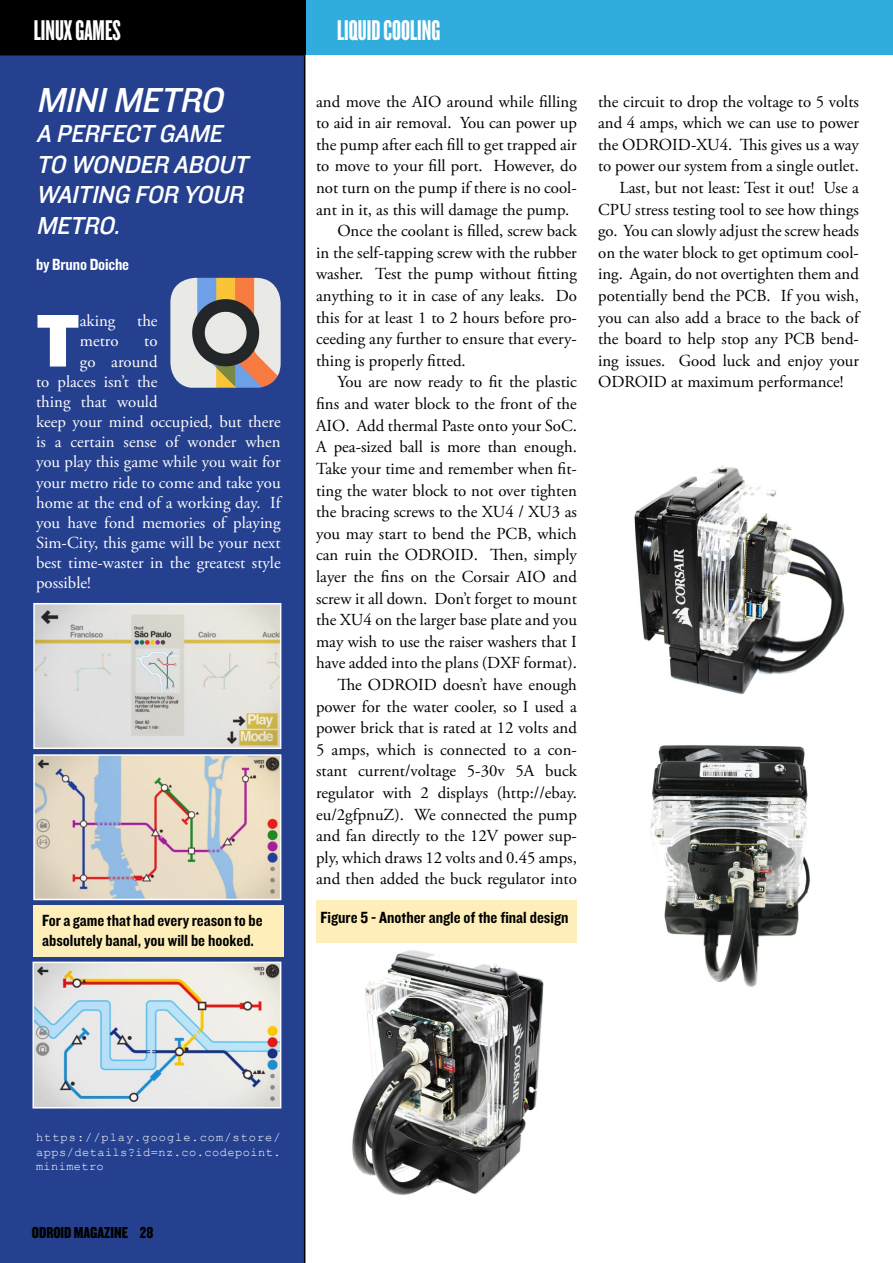
<style>
.page{position:relative;width:893px;height:1263px;background:#fff}
.page>*{position:absolute;margin:0;border:0;box-sizing:border-box;transform-origin:0 0}
.t1{font:77.4px "Knockout HTF71 Full Middlewt";color:#fff}
.t2{font:italic 36px "Knockout HTF31 Junior Middlewt";color:#fff}
.t3{font:29.7px "Knockout HTF67 Full Bantamwt";color:#fff}
.t4{font:italic 25.5px "Knockout HTF31 Junior Middlewt";color:#fff}
.t5{font:16.8px "Adobe Garamond Pro";color:#000}
.t6{font:16.8px "Adobe Garamond Pro";color:#fff}
.t7{font:16.8px/20.1px "Knockout HTF50 Welterweight";color:#000}
.t8{font:16.8px "Knockout HTF50 Welterweight";letter-spacing:-.01em;color:#fff}
.t9{font:16.5px "Knockout HTF69 Full Liteweight";color:#000}
.t10{font:12px/14.4px "Courier New";letter-spacing:.04em;color:#fff;text-align:justify}
</style>
<div class="page">
<img style="left:316px;top:942px;width:261px;height:253px">
<div style="left:316px;top:900px;width:261px;height:42px;background:#fdeeba"></div>
<img style="left:634px;top:466px;width:211px;height:229px">
<img style="left:650px;top:745px;width:160px;height:242px">
<div style="left:305px;top:0;width:588px;height:54px;background:#31addd"></div>
<div style="left:0;top:54px;width:305px;height:1209px;background:#25408f"></div>
<div style="left:0;top:0;width:305px;height:54px;background:#000"></div>
<img style="left:170px;top:278px;width:111px;height:110px">
<img style="left:36px;top:606px;width:242px;height:140px">
<div style="left:33px;top:603px;width:248px;height:146px;border:2px solid #fff"></div>
<img style="left:36px;top:757px;width:242px;height:140px">
<div style="left:33px;top:754px;width:248px;height:146px;border:2px solid #fff"></div>
<div style="left:33px;top:905px;width:251px;height:52px;background:#fdeeba"></div>
<img style="left:36px;top:964px;width:242px;height:141px">
<div style="left:33px;top:961px;width:248px;height:147px;border:2px solid #fff"></div>
<h3 class="t3" style="left:34px;top:15px;width:89px">LINUX GAMES</h3>
<h3 class="t3" style="left:337px;top:15px;width:105px">LIQUID COOLING</h3>
<h2 class="t2" style="left:36px;top:80px;width:127px">MINI METRO</h2>
<h3 class="t4" style="left:36px;top:120px;width:50px">A PERFECT</h3>
<h3 class="t4" style="left:159px;top:120px;width:18px">GAME</h3>
<h3 class="t4" style="left:36px;top:151px;width:104px">TO WONDER</h3>
<h3 class="t4" style="left:173px;top:151px;width:70px">ABOUT</h3>
<h3 class="t4" style="left:36px;top:181px;width:115px">WAITING FOR</h3>
<h3 class="t4" style="left:183px;top:181px;width:55px">YOUR</h3>
<h3 class="t4" style="left:36px;top:212px;width:17px">METRO</h3>
<h3 class="t4" style="left:113px;top:212px;width:14px">.</h3>
<p class="t8" style="left:36px;top:256px;width:95px">by Bruno Doiche</p>
<h1 class="t1" style="left:36px;top:299px;width:45px">T</h1>
<p class="t6" style="left:80px;top:311px;width:37px">aking</p>
<p class="t6" style="left:137px;top:311px;width:22px">the</p>
<p class="t6" style="left:80px;top:331px;width:40px">metro</p>
<p class="t6" style="left:144px;top:331px;width:15px">to</p>
<p class="t6" style="left:80px;top:351px;width:79px">go around</p>
<p class="t6" style="left:36px;top:371px;width:123px">to places isn’t the</p>
<p class="t6" style="left:36px;top:391px;width:123px">thing that would</p>
<p class="t6" style="left:36px;top:412px;width:246px">keep your mind occupied, but there</p>
<p class="t6" style="left:36px;top:432px;width:246px">is a certain sense of wonder when</p>
<p class="t6" style="left:36px;top:452px;width:246px">you play this game while you wait for</p>
<p class="t6" style="left:36px;top:472px;width:246px">your metro ride to come and take you</p>
<p class="t6" style="left:36px;top:492px;width:246px">home at the end of a working day. If</p>
<p class="t6" style="left:36px;top:512px;width:246px">you have fond memories of playing</p>
<p class="t6" style="left:36px;top:533px;width:246px">Sim-City, this game will be your next</p>
<p class="t6" style="left:36px;top:553px;width:246px">best time-waster in the greatest style</p>
<p class="t6" style="left:36px;top:573px;width:56px">possible!</p>
<p class="t7" style="left:42px;top:911px;width:222px">For a game that had every reason to be absolutely banal, you will be hooked.</p>
<p class="t5" style="left:316px;top:91px;width:262px">and move the AIO around while filling</p>
<p class="t5" style="left:316px;top:113px;width:262px">to aid in air removal. You can power up</p>
<p class="t5" style="left:316px;top:134px;width:262px">the pump after each fill to get trapped air</p>
<p class="t5" style="left:316px;top:156px;width:262px">to move to your fill port. However, do</p>
<p class="t5" style="left:316px;top:178px;width:262px">not turn on the pump if there is no cool-</p>
<p class="t5" style="left:316px;top:199px;width:255px">ant in it, as this will damage the pump.</p>
<p class="t5" style="left:337px;top:221px;width:241px">Once the coolant is filled, screw back</p>
<p class="t5" style="left:316px;top:242px;width:262px">in the self-tapping screw with the rubber</p>
<p class="t5" style="left:316px;top:264px;width:262px">washer. Test the pump without fitting</p>
<p class="t5" style="left:316px;top:286px;width:262px">anything to it in case of any leaks. Do</p>
<p class="t5" style="left:316px;top:307px;width:262px">this for at least 1 to 2 hours before pro-</p>
<p class="t5" style="left:316px;top:329px;width:262px">ceeding any further to ensure that every-</p>
<p class="t5" style="left:316px;top:350px;width:151px">thing is properly fitted.</p>
<p class="t5" style="left:337px;top:372px;width:241px">You are now ready to fit the plastic</p>
<p class="t5" style="left:316px;top:394px;width:262px">fins and water block to the front of the</p>
<p class="t5" style="left:316px;top:415px;width:262px">AIO. Add thermal Paste onto your SoC.</p>
<p class="t5" style="left:316px;top:437px;width:262px">A pea-sized ball is more than enough.</p>
<p class="t5" style="left:316px;top:458px;width:262px">Take your time and remember when fit-</p>
<p class="t5" style="left:316px;top:480px;width:262px">ting the water block to not over tighten</p>
<p class="t5" style="left:316px;top:502px;width:262px">the bracing screws to the XU4 / XU3 as</p>
<p class="t5" style="left:316px;top:523px;width:262px">you may start to bend the PCB, which</p>
<p class="t5" style="left:316px;top:545px;width:262px">can ruin the ODROID. Then, simply</p>
<p class="t5" style="left:316px;top:566px;width:262px">layer the fins on the Corsair AIO and</p>
<p class="t5" style="left:316px;top:588px;width:262px">screw it all down. Don’t forget to mount</p>
<p class="t5" style="left:316px;top:610px;width:262px">the XU4 on the larger base plate and you</p>
<p class="t5" style="left:316px;top:631px;width:262px">may wish to use the raiser washers that I</p>
<p class="t5" style="left:316px;top:653px;width:262px">have added into the plans (DXF format).</p>
<p class="t5" style="left:337px;top:674px;width:241px">The ODROID doesn’t have enough</p>
<p class="t5" style="left:316px;top:696px;width:262px">power for the water cooler, so I used a</p>
<p class="t5" style="left:316px;top:718px;width:262px">power brick that is rated at 12 volts and</p>
<p class="t5" style="left:316px;top:739px;width:262px">5 amps, which is connected to a con-</p>
<p class="t5" style="left:316px;top:761px;width:262px">stant current/voltage 5-30v 5A buck</p>
<p class="t5" style="left:316px;top:782px;width:262px">regulator with 2 displays (http://ebay.</p>
<p class="t5" style="left:316px;top:804px;width:262px">eu/2gfpnuZ). We connected the pump</p>
<p class="t5" style="left:316px;top:826px;width:262px">and fan directly to the 12V power sup-</p>
<p class="t5" style="left:316px;top:847px;width:262px">ply, which draws 12 volts and 0.45 amps,</p>
<p class="t5" style="left:316px;top:869px;width:262px">and then added the buck regulator into</p>
<p class="t7" style="left:320px;top:908px;width:250px">Figure 5 - Another angle of the final design</p>
<p class="t5" style="left:598px;top:91px;width:262px">the circuit to drop the voltage to 5 volts</p>
<p class="t5" style="left:598px;top:113px;width:262px">and 4 amps, which we can use to power</p>
<p class="t5" style="left:598px;top:134px;width:262px">the ODROID-XU4. This gives us a way</p>
<p class="t5" style="left:598px;top:156px;width:262px">to power our system from a single outlet.</p>
<p class="t5" style="left:619px;top:178px;width:241px">Last, but not least: Test it out! Use a</p>
<p class="t5" style="left:598px;top:199px;width:262px">CPU stress testing tool to see how things</p>
<p class="t5" style="left:598px;top:221px;width:262px">go. You can slowly adjust the screw heads</p>
<p class="t5" style="left:598px;top:242px;width:262px">on the water block to get optimum cool-</p>
<p class="t5" style="left:598px;top:264px;width:262px">ing. Again, do not overtighten them and</p>
<p class="t5" style="left:598px;top:286px;width:262px">potentially bend the PCB. If you wish,</p>
<p class="t5" style="left:598px;top:307px;width:262px">you can also add a brace to the back of</p>
<p class="t5" style="left:598px;top:329px;width:262px">the board to help stop any PCB bend-</p>
<p class="t5" style="left:598px;top:350px;width:262px">ing issues. Good luck and enjoy your</p>
<p class="t5" style="left:598px;top:372px;width:247px">ODROID at maximum performance!</p>
<p class="t10" style="left:36px;top:1130px;width:246px">https://play.google.com/store/ apps/details?id=nz.co.codepoint. minimetro</p>
<p class="t9" style="left:32px;top:1224px;width:123px">ODROID MAGAZINE 28</p>
</div>
